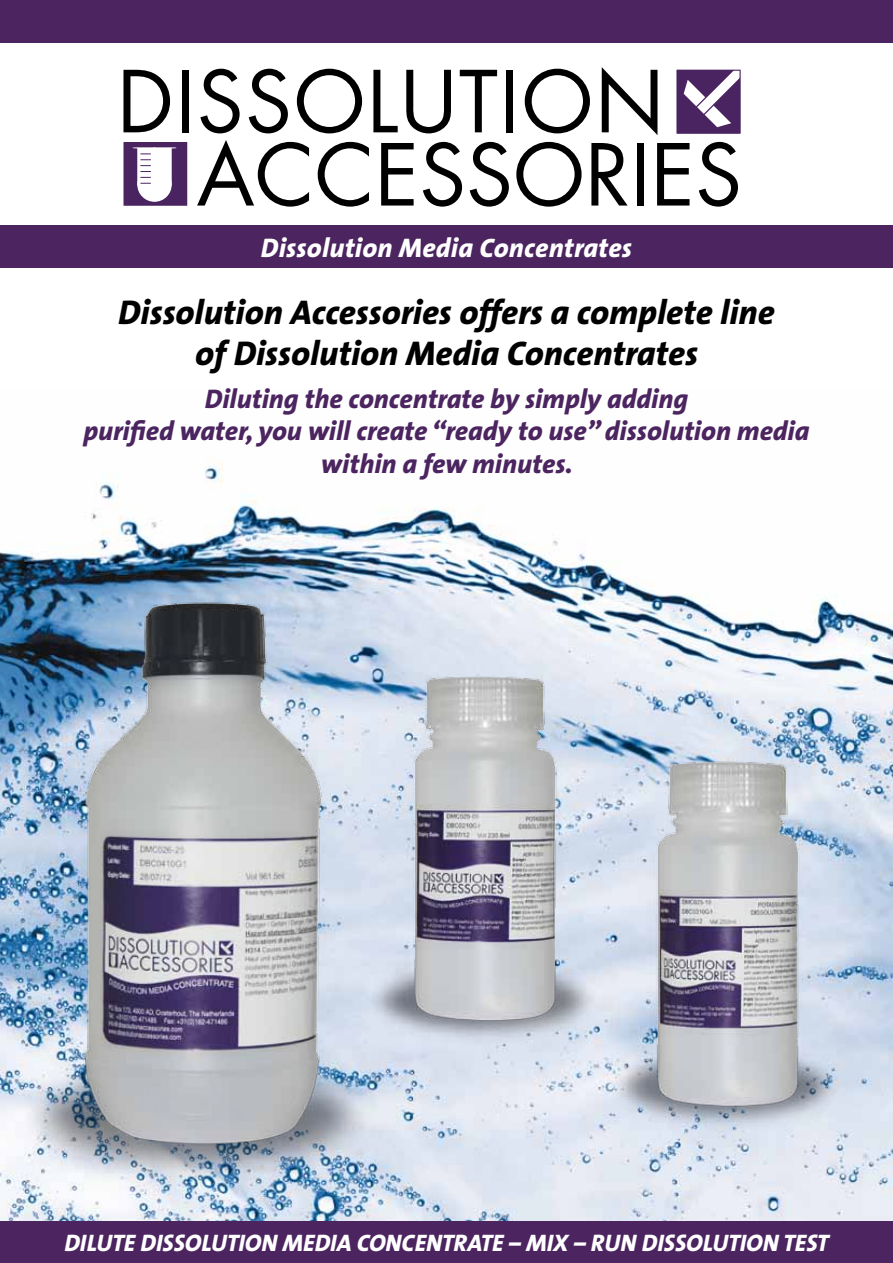
<style>
.page{position:relative;width:893px;height:1263px;background:#fff}
.page>*{position:absolute;margin:0;border:0;box-sizing:border-box;transform-origin:0 0}
.t1{font:82.95px/73.2px "Futura";letter-spacing:.015em;color:#000}
.t2{font:italic 800 34.5px/40.2px "The Sans T";color:#000;text-align:center}
.t3{font:italic 800 27px/32.7px "The Sans T";color:#4b2460;text-align:center}
.t4{font:italic 800 27px "The Sans T";letter-spacing:.01em;color:#fff}
.t5{font:italic 800 24px "The Sans T";color:#fff}
</style>
<div class="page">
<div style="left:0;top:0;width:893px;height:43px;background:#4b2460"></div>
<svg style="left:123px;top:142px;width:64px;height:64px"></svg>
<svg style="left:677px;top:70px;width:63px;height:64px"></svg>
<div style="left:0;top:225px;width:893px;height:43px;background:#4b2460"></div>
<div style="left:0;top:1220px;width:893px;height:43px;background:#4b2460"></div>
<img style="left:0;top:463px;width:893px;height:757px">
<img style="left:16px;top:594px;width:381px;height:608px">
<img style="left:365px;top:648px;width:253px;height:449px">
<img style="left:608px;top:733px;width:242px;height:437px">
<h1 class="t1" style="left:197px;top:64px;width:547px;text-indent:-79px">DISSOLUTION<br>ACCESSORIES</h1>
<p class="t4" style="left:261px;top:234px;width:373px">Dissolution Media Concentrates</p>
<p class="t2" style="left:118px;top:294px;width:658px">Dissolution Accessories offers a complete line of Dissolution Media Concentrates</p>
<p class="t3" style="left:83px;top:383px;width:728px">Diluting the concentrate by simply adding<br>purified water, you will create “ready to use” dissolution media within a few minutes.</p>
<p class="t5" style="left:64px;top:1230px;width:766px">DILUTE DISSOLUTION MEDIA CONCENTRATE – MIX – RUN DISSOLUTION TEST</p>
</div>
